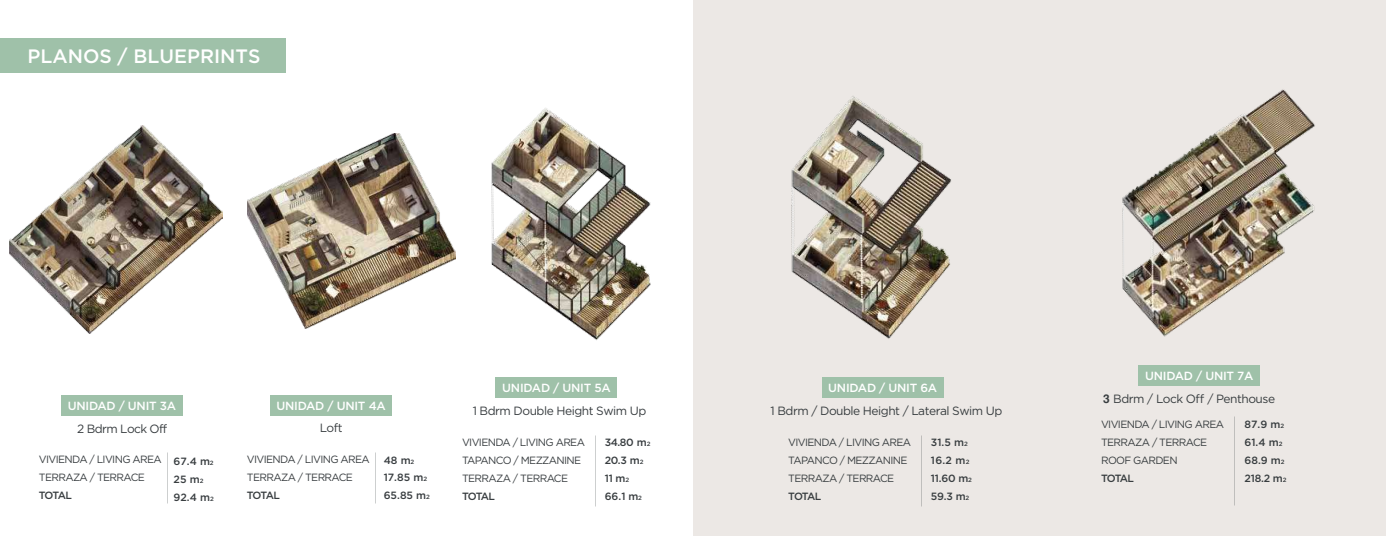
<style>
.page{position:relative;width:1386px;height:536px;background:#fff}
.page>*{position:absolute;margin:0;border:0;box-sizing:border-box;transform-origin:0 0}
.t1{font:500 19.34px "Gotham";color:#fff}
.t2{font:11.99px "Gotham";letter-spacing:-.04em;color:#383d40}
.t3{font:500 11.81px "Gotham";letter-spacing:-.02em;color:#fff}
.t4{font:10.5px/17.8px "Gotham";letter-spacing:-.06em;color:#383d40}
.t5{font:500 10.5px/17.8px "Gotham";letter-spacing:-.04em;color:#383d40}
.s1{font-size:6.12px}
.s2{font-family:"Helvetica";font-weight:700}
</style>
<div class="page">
<div style="left:0;top:38px;width:286px;height:34px;background:#9fc1a9"></div>
<div style="left:693px;top:0;width:693px;height:536px;background:#ece8e5"></div>
<div style="left:61px;top:395px;width:122px;height:20px;background:#9fc1a9"></div>
<div style="left:270px;top:395px;width:122px;height:20px;background:#9fc1a9"></div>
<div style="left:822px;top:377px;width:121px;height:21px;background:#9fc1a9"></div>
<div style="left:496px;top:377px;width:121px;height:21px;background:#9fc1a9"></div>
<div style="left:1138px;top:365px;width:122px;height:21px;background:#9fc1a9"></div>
<img style="left:1122px;top:89px;width:193px;height:248px">
<img style="left:791px;top:96px;width:160px;height:243px">
<img style="left:491px;top:108px;width:160px;height:232px">
<img style="left:247px;top:133px;width:208px;height:195px">
<img style="left:10px;top:126px;width:213px;height:207px">
<h1 class="t1" style="left:27px;top:43px;width:234px">PLANOS / BLUEPRINTS</h1>
<p class="t3" style="left:68px;top:398px;width:110px">UNIDAD / UNIT 3A</p>
<p class="t3" style="left:276px;top:398px;width:111px">UNIDAD / UNIT 4A</p>
<p class="t2" style="left:77px;top:420px;width:92px">2 Bdrm Lock Off</p>
<p class="t2" style="left:320px;top:420px;width:24px">Loft</p>
<p class="t4" style="left:39px;top:450px;width:124px">VIVIENDA / LIVING AREA<br>TERRAZA / TERRACE</p>
<p class="t5" style="left:39px;top:486px;width:35px">TOTAL</p>
<p class="t5" style="left:174px;top:452px;width:42px">67.4 m<span class="s1">2<br></span>25 m<span class="s1">2<br></span>92.4 m<span class="s1">2</span></p>
<p class="t4" style="left:247px;top:450px;width:124px">VIVIENDA / LIVING AREA<br>TERRAZA / TERRACE</p>
<p class="t5" style="left:247px;top:486px;width:35px">TOTAL</p>
<p class="t5" style="left:384px;top:450px;width:48px">48 m<span class="s1">2<br></span>17.85 m<span class="s1">2<br></span>65.85 m<span class="s1">2</span></p>
<p class="t3" style="left:502px;top:380px;width:110px">UNIDAD / UNIT 5A</p>
<p class="t2" style="left:473px;top:403px;width:175px">1 Bdrm Double Height Swim Up</p>
<p class="t4" style="left:462px;top:433px;width:124px">VIVIENDA / LIVING AREA<br>TAPANCO / MEZZANINE<br>TERRAZA / TERRACE</p>
<p class="t5" style="left:462px;top:486px;width:35px">TOTAL</p>
<p class="t5" style="left:605px;top:433px;width:47px">34.80 m<span class="s1">2<br></span>20.3 m<span class="s1">2<br></span>11 m<span class="s1">2<br></span>66.1 m<span class="s1">2</span></p>
<p class="t3" style="left:828px;top:380px;width:110px">UNIDAD / UNIT 6A</p>
<p class="t2" style="left:771px;top:403px;width:234px">1 Bdrm / Double Height / Lateral Swim Up</p>
<p class="t4" style="left:788px;top:433px;width:124px">VIVIENDA / LIVING AREA<br>TAPANCO / MEZZANINE<br>TERRAZA / TERRACE</p>
<p class="t5" style="left:788px;top:486px;width:35px">TOTAL</p>
<p class="t5" style="left:931px;top:433px;width:43px">31.5 m<span class="s1">2<br></span>16.2 m<span class="s1">2<br></span>11.60 m<span class="s1">2<br></span>59.3 m<span class="s1">2</span></p>
<p class="t3" style="left:1145px;top:368px;width:110px">UNIDAD / UNIT 7A</p>
<p class="t2" style="left:1103px;top:390px;width:173px"><span class="s2">3</span> Bdrm / Lock Off / Penthouse</p>
<p class="t4" style="left:1101px;top:414px;width:124px">VIVIENDA / LIVING AREA<br>TERRAZA / TERRACE</p>
<p class="t5" style="left:1101px;top:469px;width:35px">TOTAL</p>
<p class="t4" style="left:1101px;top:450px;width:78px">ROOF GARDEN</p>
<p class="t5" style="left:1245px;top:415px;width:43px">87.9 m<span class="s1">2<br></span>61.4 m<span class="s1">2<br></span>68.9 m<span class="s1">2<br></span>218.2 m<span class="s1">2</span></p>
</div>
